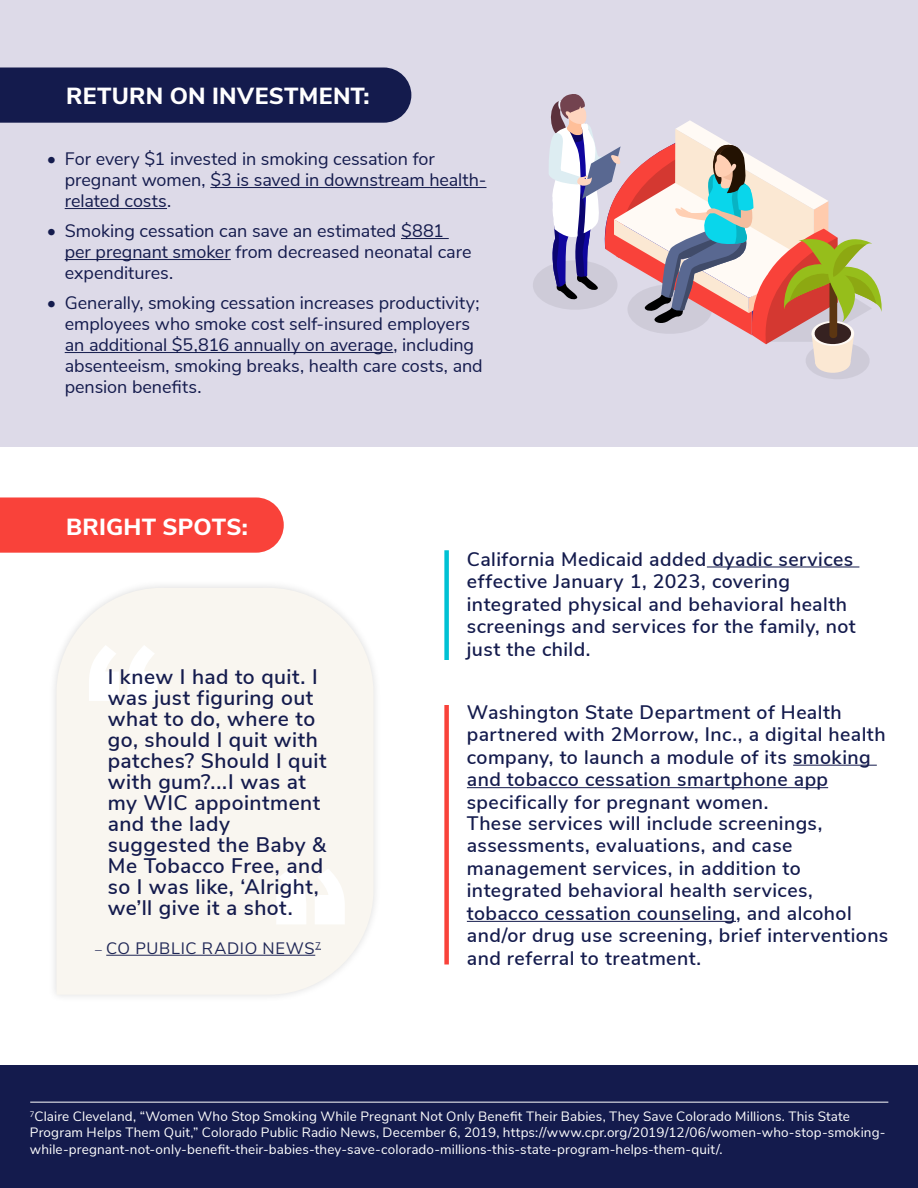
<style>
.page{position:relative;width:918px;height:1188px;background:#fff}
.page>*{position:absolute;margin:0;border:0;box-sizing:border-box;transform-origin:0 0}
.t1{font:800 23.25px "Nunito Sans";letter-spacing:.01em;color:#fff}
.t2{font:600 21px/21px "Nunito Sans";letter-spacing:.02em;color:#141b4d}
.t3{font:600 19.5px/22.4px "Nunito Sans";letter-spacing:.02em;color:#141b4d}
.t4{font:18px/21px "Nunito Sans";letter-spacing:-.005em;color:#141b4d}
.t5{font:16.5px "Nunito Sans";letter-spacing:.04em;color:#202756}
.t6{font:13.5px/16.2px "Nunito Sans";letter-spacing:.01em;color:#fff}
.s1{font-size:13.5px;color:#141b4d}
</style>
<div class="page">
<div style="left:0;top:497px;width:284px;height:56px;background:#f9423a"></div>
<div style="left:0;top:0;width:918px;height:447px;background:#dddae8"></div>
<div style="left:0;top:1065px;width:918px;height:123px;background:#141b4d"></div>
<div style="left:48px;top:580px;width:334px;height:423px;background:#000;opacity:.13"></div>
<div style="left:57px;top:588px;width:317px;height:407px;background:#f9f6f0"></div>
<svg style="left:89px;top:645px;width:69px;height:56px"></svg>
<svg style="left:276px;top:869px;width:69px;height:55px"></svg>
<hr style="left:106px;top:955px;width:209px;height:1px;background:#202756">
<hr style="left:707px;top:567px;width:152px;height:1px;background:#141b4d">
<div style="left:444px;top:550px;width:5px;height:110px;background:#00c1d4"></div>
<hr style="left:793px;top:765px;width:84px;height:1px;background:#141b4d">
<hr style="left:467px;top:787px;width:361px;height:1px;background:#141b4d">
<hr style="left:467px;top:921px;width:269px;height:1px;background:#141b4d">
<div style="left:444px;top:705px;width:5px;height:259px;background:#f9423a"></div>
<hr style="left:210px;top:187px;width:277px;height:1px;background:#141b4d">
<hr style="left:65px;top:208px;width:102px;height:1px;background:#141b4d">
<hr style="left:401px;top:238px;width:48px;height:1px;background:#141b4d">
<hr style="left:65px;top:259px;width:166px;height:1px;background:#141b4d">
<hr style="left:65px;top:352px;width:328px;height:1px;background:#141b4d">
<div style="left:0;top:68px;width:411px;height:55px;background:#141b4d"></div>
<svg style="left:533px;top:94px;width:349px;height:285px"></svg>
<hr style="left:30px;top:1102px;width:858px;height:1px;background:#fff">
<p class="t1" style="left:66px;top:79px;width:305px">RETURN ON INVESTMENT:</p>
<p class="t4" style="left:65px;top:147px;width:423px;text-indent:-18px">• For every $1 invested in smoking cessation for pregnant women, $3 is saved in downstream health&shy;related costs.</p>
<p class="t4" style="left:65px;top:219px;width:408px;text-indent:-18px">• Smoking cessation can save an estimated $881 per pregnant smoker from decreased neonatal care expenditures.</p>
<p class="t4" style="left:65px;top:291px;width:420px;text-indent:-18px">• Generally, smoking cessation increases productivity; employees who smoke cost self-insured employers an additional $5,816 annually on average, including absenteeism, smoking breaks, health care costs, and pension benefits.</p>
<p class="t1" style="left:66px;top:510px;width:183px">BRIGHT SPOTS:</p>
<p class="t2" style="left:108px;top:665px;width:220px">I knew I had to quit. I was just figuring out what to do, where to go, should I quit with patches? Should I quit with gum?...I was at my WIC appointment and the lady suggested the Baby &amp;<br>Me Tobacco Free, and so I was like, ‘Alright, we’ll give it a shot.</p>
<p class="t5" style="left:95px;top:936px;width:227px"><span class="s1">–</span> CO PUBLIC RADIO NEWS<sup>7</sup></p>
<p class="t3" style="left:467px;top:546px;width:390px">California Medicaid added dyadic services effective January 1, 2023, covering integrated physical and behavioral health screenings and services for the family, not just the child.</p>
<p class="t3" style="left:467px;top:700px;width:423px">Washington State Department of Health partnered with 2Morrow, Inc., a digital health company, to launch a module of its smoking and tobacco cessation smartphone app specifically for pregnant women.<br>These services will include screenings, assessments, evaluations, and case management services, in addition to integrated behavioral health services, tobacco cessation counseling, and alcohol and/or drug use screening, brief interventions and referral to treatment.</p>
<p class="t6" style="left:30px;top:1108px;width:857px"><sup>7</sup>Claire Cleveland, “Women Who Stop Smoking While Pregnant Not Only Benefit Their Babies, They Save Colorado Millions. This State<br>Program Helps Them Quit,” Colorado Public Radio News, December 6, 2019, https://www.cpr.org/2019/12/06/women-who-stop-smoking&shy;while-pregnant-not-only-benefit-their-babies-they-save-colorado-millions-this-state-program-helps-them-quit/.</p>
</div>
